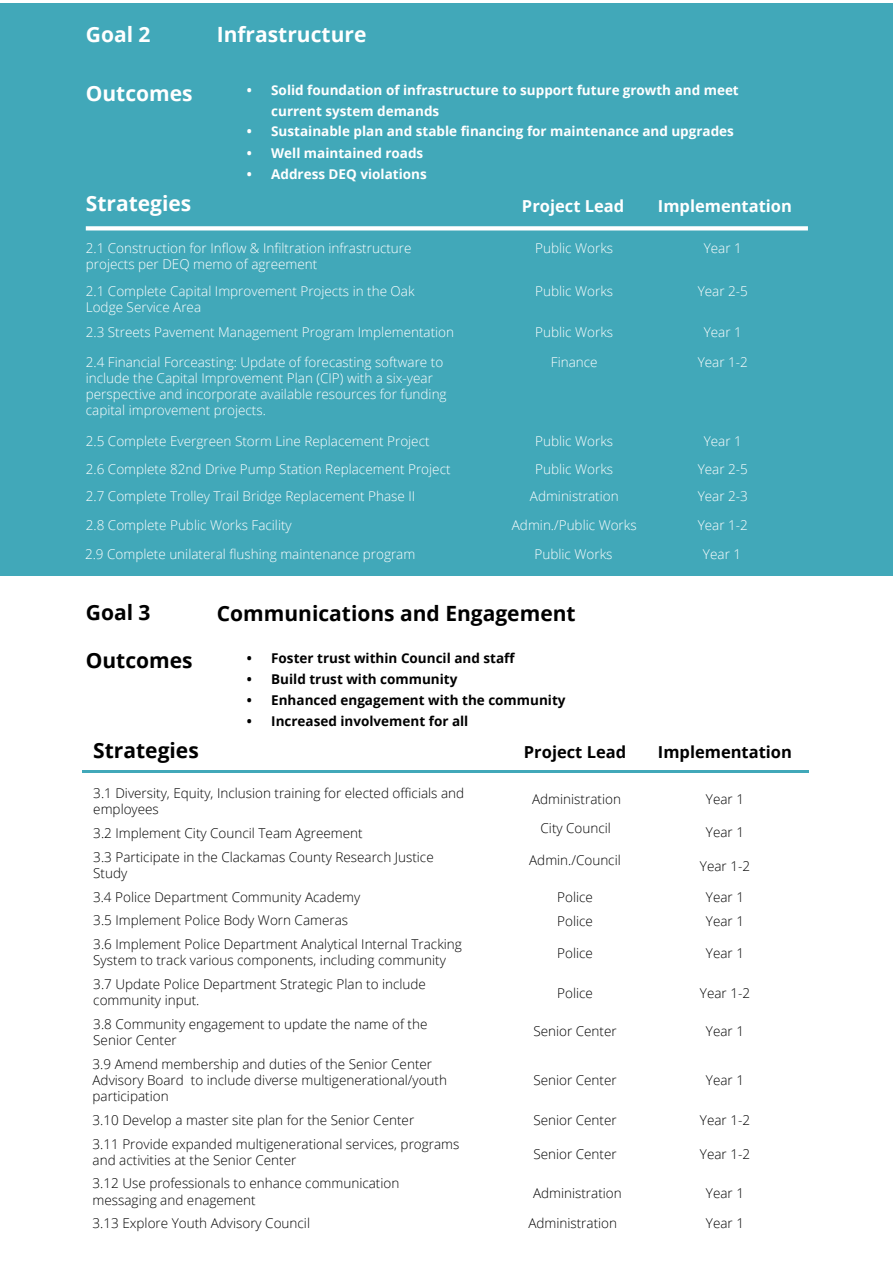
<style>
.page{position:relative;width:893px;height:1263px;background:#fff}
.page>*{position:absolute;margin:0;border:0;box-sizing:border-box;transform-origin:0 0}
.t1{font:700 21px "Open Sans";color:#000}
.page_number{font:700 21px "Open Sans";color:#fff}
.t2{font:700 16.5px "Open Sans";color:#fff}
.t3{font:700 16.5px "Open Sans";color:#000}
.t4{font:300 13.5px/23.7px "Open Sans";color:#000}
.t5{font:300 13.5px/16.2px "Open Sans";color:#fff}
.t6{font:700 13.5px/21px "Open Sans";color:#fff}
.t7{font:700 13.5px "Open Sans";color:#000}
</style>
<div class="page">
<div style="left:0;top:4px;width:893px;height:572px;background:#41a8b9"></div>
<svg style="left:86px;top:226px;width:722px;height:4px;background:#f3f9fa"></svg>
<hr style="left:82px;top:770px;width:727px;height:2px;background:#41a8b9">
<p class="page_number" style="left:86px;top:20px;width:66px">Goal 2</p>
<p class="page_number" style="left:86px;top:79px;width:108px">Outcomes</p>
<p class="page_number" style="left:217px;top:20px;width:151px">Infrastructure</p>
<p class="t6" style="left:271px;top:79px;width:469px;text-indent:-24px">• Solid foundation of infrastructure to support future growth and meet current system demands</p>
<p class="t6" style="left:247px;top:121px;width:488px">• Sustainable plan and stable financing for maintenance and upgrades</p>
<p class="t6" style="left:247px;top:142px;width:178px">• Well maintained roads</p>
<p class="t6" style="left:247px;top:163px;width:181px">• Address DEQ violations</p>
<p class="page_number" style="left:86px;top:189px;width:107px">Strategies</p>
<p class="t2" style="left:522px;top:194px;width:104px">Project Lead</p>
<p class="t5" style="left:86px;top:239px;width:327px">2.1 Construction for Inflow &amp; Infiltration infrastructure projects per DEQ memo of agreement</p>
<p class="t2" style="left:658px;top:194px;width:136px">Implementation</p>
<p class="t5" style="left:535px;top:239px;width:79px">Public Works</p>
<p class="t5" style="left:704px;top:239px;width:40px">Year 1</p>
<p class="t5" style="left:86px;top:282px;width:330px">2.1 Complete Capital Improvement Projects in the Oak<br>Lodge Service Area</p>
<p class="t5" style="left:535px;top:282px;width:79px">Public Works</p>
<p class="t5" style="left:698px;top:282px;width:52px">Year 2-5</p>
<p class="t5" style="left:86px;top:323px;width:370px">2.3 Streets Pavement Management Program Implementation</p>
<p class="t5" style="left:535px;top:323px;width:79px">Public Works</p>
<p class="t5" style="left:704px;top:323px;width:40px">Year 1</p>
<p class="t5" style="left:86px;top:353px;width:362px">2.4 Financial Forceasting: Update of forecasting software to include the Capital Improvement Plan (CIP) with a six-year perspective and incorporate available resources for funding capital improvement projects.</p>
<p class="t5" style="left:551px;top:353px;width:48px">Finance</p>
<p class="t5" style="left:698px;top:353px;width:52px">Year 1-2</p>
<p class="t5" style="left:86px;top:432px;width:345px">2.5 Complete Evergreen Storm Line Replacement Project</p>
<p class="t5" style="left:535px;top:432px;width:79px">Public Works</p>
<p class="t5" style="left:704px;top:432px;width:40px">Year 1</p>
<p class="t5" style="left:86px;top:461px;width:366px">2.6 Complete 82nd Drive Pump Station Replacement Project</p>
<p class="t5" style="left:535px;top:461px;width:79px">Public Works</p>
<p class="t5" style="left:698px;top:461px;width:52px">Year 2-5</p>
<p class="t5" style="left:86px;top:487px;width:331px">2.7 Complete Trolley Trail Bridge Replacement Phase II</p>
<p class="t5" style="left:530px;top:487px;width:90px">Administration</p>
<p class="t5" style="left:698px;top:487px;width:52px">Year 2-3</p>
<p class="t5" style="left:86px;top:517px;width:207px">2.8 Complete Public Works Facility</p>
<p class="t5" style="left:512px;top:517px;width:126px">Admin./Public Works</p>
<p class="t5" style="left:698px;top:517px;width:52px">Year 1-2</p>
<p class="t5" style="left:85px;top:546px;width:332px">2.9 Complete unilateral flushing maintenance program</p>
<p class="t5" style="left:535px;top:546px;width:79px">Public Works</p>
<p class="t5" style="left:703px;top:546px;width:40px">Year 1</p>
<h1 class="t1" style="left:86px;top:597px;width:66px">Goal 3</h1>
<h1 class="t1" style="left:86px;top:646px;width:108px">Outcomes</h1>
<h1 class="t1" style="left:217px;top:598px;width:360px">Communications and Engagement</h1>
<p class="t7" style="left:247px;top:649px;width:270px">• Foster trust within Council and staff</p>
<p class="t7" style="left:247px;top:670px;width:212px">• Build trust with community</p>
<p class="t7" style="left:247px;top:691px;width:320px">• Enhanced engagement with the community</p>
<p class="t7" style="left:247px;top:712px;width:223px">• Increased involvement for all</p>
<h1 class="t1" style="left:93px;top:736px;width:107px">Strategies</h1>
<p class="t3" style="left:524px;top:741px;width:104px">Project Lead</p>
<p class="t3" style="left:658px;top:741px;width:136px">Implementation</p>
<p class="t4" style="left:93px;top:785px;width:372px;line-height:16.2px">3.1 Diversity, Equity, Inclusion training for elected officials and employees</p>
<p class="t4" style="left:93px;top:821px;width:342px">3.2 Implement City Council Team Agreement<br>3.3 Participate in the Clackamas County Research Justice</p>
<p class="t4" style="left:93px;top:861px;width:370px">Study<br>3.4 Police Department Community Academy<br>3.5 Implement Police Body Worn Cameras<br>3.6 Implement Police Department Analytical Internal Tracking</p>
<p class="t4" style="left:93px;top:948px;width:354px">System to track various components, including community<br>3.7 Update Police Department Strategic Plan to include</p>
<p class="t4" style="left:93px;top:988px;width:336px">community input.<br>3.8 Community engagement to update the name of the</p>
<p class="t4" style="left:93px;top:1028px;width:341px">Senior Center<br>3.9 Amend membership and duties of the Senior Center</p>
<p class="t4" style="left:93px;top:1071px;width:356px;line-height:16.2px">Advisory Board to include diverse multigenerational/youth participation</p>
<p class="t4" style="left:93px;top:1108px;width:368px">3.10 Develop a master site plan for the Senior Center<br>3.11 Provide expanded multigenerational services, programs</p>
<p class="t4" style="left:93px;top:1148px;width:308px">and activities at the Senior Center<br>3.12 Use professionals to enhance communication</p>
<p class="t4" style="left:93px;top:1187px;width:219px">messaging and enagement<br>3.13 Explore Youth Advisory Council</p>
<p class="t4" style="left:532px;top:787px;width:90px">Administration</p>
<p class="t4" style="left:706px;top:787px;width:40px">Year 1</p>
<p class="t4" style="left:706px;top:819px;width:40px">Year 1</p>
<p class="t4" style="left:529px;top:848px;width:93px">Admin./Council</p>
<p class="t4" style="left:541px;top:816px;width:72px">City Council</p>
<p class="t4" style="left:700px;top:854px;width:52px">Year 1-2</p>
<p class="t4" style="left:557px;top:884px;width:37px">Police</p>
<p class="t4" style="left:706px;top:884px;width:40px">Year 1</p>
<p class="t4" style="left:557px;top:909px;width:37px">Police</p>
<p class="t4" style="left:706px;top:909px;width:40px">Year 1</p>
<p class="t4" style="left:557px;top:941px;width:37px">Police</p>
<p class="t4" style="left:706px;top:941px;width:40px">Year 1</p>
<p class="t4" style="left:557px;top:981px;width:37px">Police</p>
<p class="t4" style="left:700px;top:981px;width:52px">Year 1-2</p>
<p class="t4" style="left:533px;top:1019px;width:85px">Senior Center</p>
<p class="t4" style="left:706px;top:1019px;width:40px">Year 1</p>
<p class="t4" style="left:533px;top:1068px;width:85px">Senior Center</p>
<p class="t4" style="left:706px;top:1068px;width:40px">Year 1</p>
<p class="t4" style="left:533px;top:1107px;width:85px">Senior Center</p>
<p class="t4" style="left:700px;top:1107px;width:52px">Year 1-2</p>
<p class="t4" style="left:533px;top:1141px;width:85px">Senior Center</p>
<p class="t4" style="left:700px;top:1141px;width:52px">Year 1-2</p>
<p class="t4" style="left:533px;top:1181px;width:90px">Administration</p>
<p class="t4" style="left:706px;top:1181px;width:40px">Year 1</p>
<p class="t4" style="left:528px;top:1211px;width:90px">Administration</p>
<p class="t4" style="left:706px;top:1211px;width:40px">Year 1</p>
</div>
